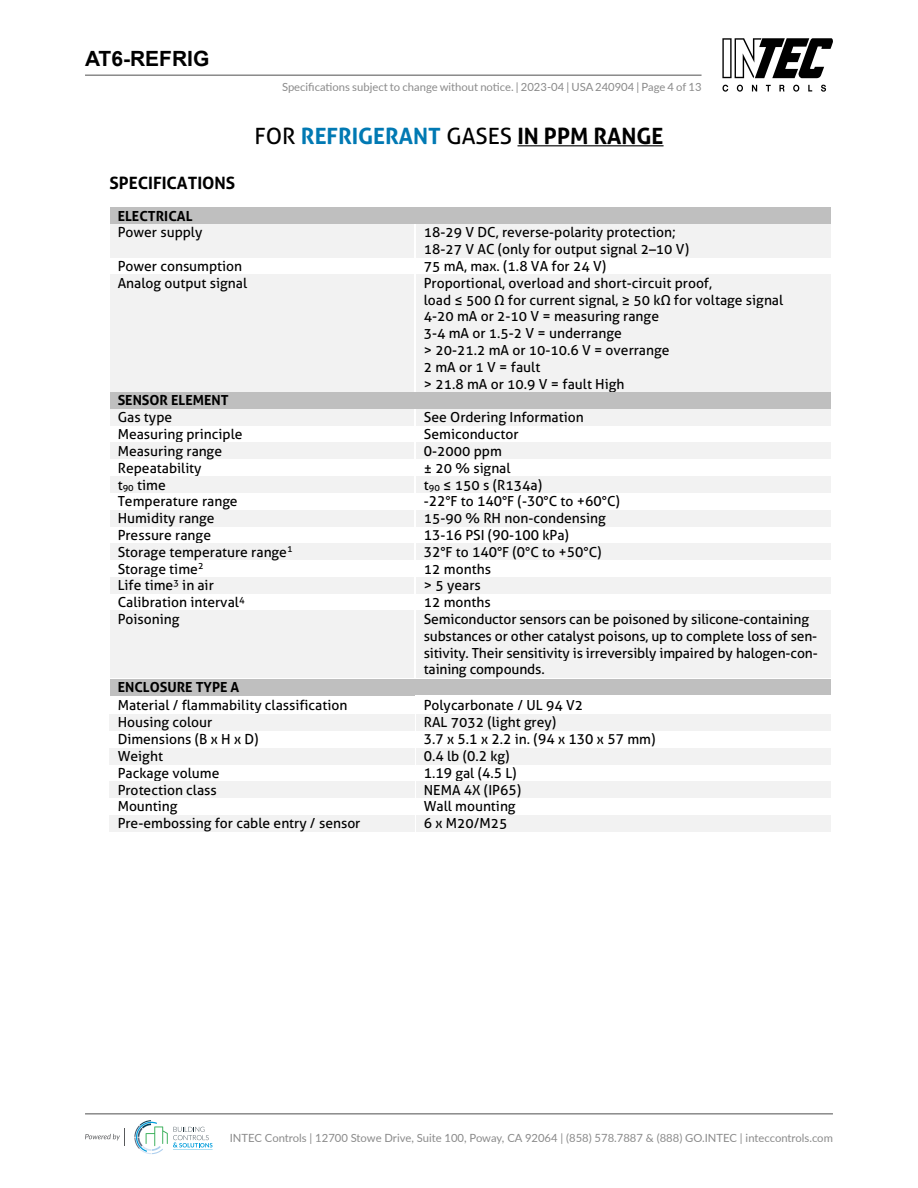
<style>
.page{position:relative;width:918px;height:1188px;background:#fff}
.page>*{position:absolute;margin:0;border:0;box-sizing:border-box;transform-origin:0 0}
.INTEC_P_Grep_Lato_8_5_auto{font:700 22.5px "Aller";color:#0179b3}
.t1{font:700 21px "Arial";color:#000}
.t2{font:700 16.95px "Aller";color:#000}
.t3{font:13.95px/16.8px "Aller";color:#000}
.t4{font:13.95px/16.8px "Aller";color:#000}
.t5{font:700 13.95px/16.8px "Aller";color:#000}
.t6{font:11.25px "Lato";color:#8a8a8a}
.s1{font-weight:700}
.s2{font-weight:400;color:#000}
.s3{color:#000}
.s4{font-style:inherit}
.s5{font-weight:400}
</style>
<div class="page">
<div style="left:110px;top:207px;width:721px;height:17px;background:#bfbfbf"></div>
<div style="left:110px;top:224px;width:305px;height:34px;background:#f2f2f2"></div>
<div style="left:416px;top:224px;width:415px;height:34px;background:#f2f2f2"></div>
<div style="left:110px;top:274px;width:305px;height:118px;background:#f2f2f2"></div>
<div style="left:416px;top:274px;width:415px;height:118px;background:#f2f2f2"></div>
<div style="left:110px;top:392px;width:721px;height:17px;background:#bfbfbf"></div>
<div style="left:110px;top:409px;width:305px;height:17px;background:#f2f2f2"></div>
<div style="left:416px;top:409px;width:415px;height:17px;background:#f2f2f2"></div>
<div style="left:110px;top:443px;width:305px;height:16px;background:#f2f2f2"></div>
<div style="left:416px;top:443px;width:415px;height:16px;background:#f2f2f2"></div>
<div style="left:110px;top:476px;width:305px;height:17px;background:#f2f2f2"></div>
<div style="left:416px;top:476px;width:415px;height:17px;background:#f2f2f2"></div>
<div style="left:110px;top:510px;width:305px;height:17px;background:#f2f2f2"></div>
<div style="left:416px;top:510px;width:415px;height:17px;background:#f2f2f2"></div>
<div style="left:110px;top:543px;width:305px;height:17px;background:#f2f2f2"></div>
<div style="left:416px;top:543px;width:415px;height:17px;background:#f2f2f2"></div>
<div style="left:110px;top:577px;width:305px;height:17px;background:#f2f2f2"></div>
<div style="left:416px;top:577px;width:415px;height:17px;background:#f2f2f2"></div>
<div style="left:110px;top:611px;width:305px;height:67px;background:#f2f2f2"></div>
<div style="left:416px;top:611px;width:415px;height:67px;background:#f2f2f2"></div>
<hr style="left:518px;top:145px;width:146px;height:1px;background:#000">
<div style="left:110px;top:679px;width:721px;height:17px;background:#bfbfbf"></div>
<div style="left:109px;top:714px;width:306px;height:17px;background:#f2f2f2"></div>
<div style="left:416px;top:714px;width:415px;height:17px;background:#f2f2f2"></div>
<div style="left:109px;top:748px;width:306px;height:16px;background:#f2f2f2"></div>
<div style="left:416px;top:748px;width:415px;height:16px;background:#f2f2f2"></div>
<div style="left:109px;top:781px;width:306px;height:17px;background:#f2f2f2"></div>
<div style="left:416px;top:781px;width:415px;height:17px;background:#f2f2f2"></div>
<div style="left:109px;top:815px;width:306px;height:17px;background:#f2f2f2"></div>
<div style="left:416px;top:815px;width:415px;height:17px;background:#f2f2f2"></div>
<svg style="left:722px;top:85px;width:6px;height:7px"></svg>
<svg style="left:737px;top:85px;width:6px;height:7px"></svg>
<svg style="left:752px;top:85px;width:5px;height:6px"></svg>
<svg style="left:766px;top:85px;width:5px;height:6px"></svg>
<svg style="left:779px;top:85px;width:6px;height:6px"></svg>
<svg style="left:793px;top:85px;width:6px;height:7px"></svg>
<svg style="left:808px;top:85px;width:4px;height:6px"></svg>
<svg style="left:821px;top:85px;width:5px;height:7px"></svg>
<svg style="left:722px;top:38px;width:111px;height:40px"></svg>
<hr style="left:85px;top:74px;width:617px;height:2px;background:#8a8a8a">
<hr style="left:85px;top:1113px;width:748px;height:2px;background:#8a8a8a">
<svg style="left:134px;top:1120px;width:79px;height:34px"></svg>
<svg style="left:85px;top:1129px;width:40px;height:17px"></svg>
<h2 class="t1" style="left:85px;top:44px;width:126px">AT6-REFRIG</h2>
<p class="t2" style="left:109px;top:173px;width:127px">SPECIFICATIONS</p>
<p class="t3" style="left:118px;top:207px;width:86px"><span class="s1">ELECTRICAL<br></span>Power supply</p>
<p class="t6" style="left:282px;top:79px;width:421px">Specifications subject to change without notice. | 2023-04 | USA 240904 | Page 4 of 13</p>
<p class="INTEC_P_Grep_Lato_8_5_auto" style="left:254px;top:122px;width:411px"><span class="s2">FOR</span> REFRIGERANT <span class="s2">GASES</span> <span class="s3">IN PPM RANGE</span></p>
<p class="t3" style="left:424px;top:224px;width:267px">18<span class="s4">-</span>29 V DC, reverse-polarity protection;<br>18<span class="s4">-</span>27 V AC (only for output signal 2–10 V)</p>
<p class="t3" style="left:118px;top:258px;width:126px">Power consumption</p>
<p class="t3" style="left:424px;top:258px;width:184px">75 mA, max. (1.8 VA for 24 V)</p>
<p class="t3" style="left:118px;top:274px;width:131px">Analog output signal</p>
<p class="t3" style="left:424px;top:274px;width:361px">Proportional, overload and short-circuit proof,<br>load ≤ 500 Ω for current signal, ≥ 50 kΩ for voltage signal 4<span class="s4">-</span>20 mA or 2<span class="s4">-</span>10 V = measuring range<br>3<span class="s4">-</span>4 mA or 1.5<span class="s4">-</span>2 V = underrange<br>&gt; 20<span class="s4">-</span>21.2 mA or 10<span class="s4">-</span>10.6 V = overrange<br>2 mA or 1 V = fault<br>&gt; 21.8 mA or 10.9 V = fault High</p>
<p class="t5" style="left:118px;top:392px;width:112px">SENSOR ELEMENT<br><span class="s5">Gas type</span></p>
<p class="t3" style="left:424px;top:409px;width:161px">See Ordering Information</p>
<p class="t3" style="left:118px;top:426px;width:126px">Measuring principle</p>
<p class="t3" style="left:424px;top:426px;width:96px">Semiconductor</p>
<p class="t3" style="left:118px;top:442px;width:106px">Measuring range</p>
<p class="t3" style="left:424px;top:442px;width:80px"><span class="s4">0-</span>2000 ppm</p>
<p class="t3" style="left:118px;top:459px;width:85px">Repeatability</p>
<p class="t3" style="left:424px;top:459px;width:88px">± 20 % signal</p>
<p class="t3" style="left:118px;top:476px;width:50px">t<sub>90</sub> time</p>
<p class="t3" style="left:424px;top:476px;width:120px">t<sub>90</sub> ≤ 150 s (R134a)</p>
<p class="t3" style="left:118px;top:493px;width:176px">Temperature range<br>Humidity range<br>Pressure range<br>Storage temperature range<sup>1<br></sup>Storage time<sup>2</sup></p>
<p class="t4" style="left:424px;top:493px;width:198px">-22°F to 140°F (-30°C to +60°C)<br><span class="s4">15</span>-<span class="s4">90 % RH non-condensing<br></span>13-16 PSI (90-100 kPa)<br>32°F to 140°F (0°C to +50°C)<br><span class="s4">12 months</span></p>
<p class="t3" style="left:118px;top:577px;width:98px">Life time<sup>3</sup> in air</p>
<p class="t3" style="left:424px;top:577px;width:59px">&gt; 5 years</p>
<p class="t3" style="left:118px;top:594px;width:128px">Calibration interval<sup>4</sup></p>
<p class="t3" style="left:424px;top:594px;width:69px">12 months</p>
<p class="t3" style="left:118px;top:611px;width:63px">Poisoning</p>
<p class="t3" style="left:424px;top:611px;width:395px">Semiconductor sensors can be poisoned by silicone-containing substances or other catalyst poisons, up to complete loss of sen&shy;sitivity. Their sensitivity is irreversibly impaired by halogen-con&shy;taining compounds.</p>
<p class="t3" style="left:118px;top:678px;width:96px;line-height:17.5px"><span class="s1">PHYSICAL<br></span>Housing type P</p>
<p class="t3" style="left:118px;top:678px;width:231px;line-height:17.5px"><span class="s1">ENCLOSURE TYPE A<br></span>Material / flammability classification</p>
<p class="t3" style="left:424px;top:696px;width:161px">Polycarbonate / UL 94 V2</p>
<p class="t3" style="left:517px;top:696px;width:58px">UL 94 V2</p>
<p class="t3" style="left:118px;top:714px;width:96px">Housing colour</p>
<p class="t3" style="left:424px;top:714px;width:134px">RAL 7032 (light grey)</p>
<p class="t3" style="left:118px;top:731px;width:142px">Dimensions (B x H x D)</p>
<p class="t4" style="left:424px;top:731px;width:233px">3.7 x 5.1 x 2.2 in. (94 x 130 x 57 mm)</p>
<p class="t3" style="left:118px;top:748px;width:47px">Weight</p>
<p class="t4" style="left:424px;top:748px;width:87px">0.4 lb (0.2 kg)</p>
<p class="t3" style="left:118px;top:764px;width:103px">Package volume</p>
<p class="t4" style="left:424px;top:764px;width:94px">1.19 gal (4.5 L)</p>
<p class="t3" style="left:118px;top:781px;width:101px">Protection class</p>
<p class="t4" style="left:424px;top:781px;width:99px">NEMA 4X (IP65)</p>
<p class="t3" style="left:118px;top:798px;width:61px">Mounting</p>
<p class="t3" style="left:424px;top:798px;width:93px">Wall mounting</p>
<p class="t3" style="left:118px;top:815px;width:244px">Pre-embossing for cable entry / sensor</p>
<p class="t3" style="left:424px;top:815px;width:85px">6 x M20/M25</p>
<p class="t3" style="left:199px;top:731px;width:39px">Ø x H)</p>
<p class="t4" style="left:435px;top:731px;width:164px;text-indent:-12px">0 94 x 0.87 in. (24 x 22 mm)<br>07 lb (30 g)</p>
<p class="t3" style="left:125px;top:764px;width:93px">rotection class</p>
<p class="t4" style="left:424px;top:764px;width:99px">NEMA 4X (IP65)</p>
<p class="t3" style="left:118px;top:781px;width:105px;line-height:17.2px">M unting<br>Wire connection<br><span class="s1">REGULATIONS</span></p>
<p class="t6" style="left:230px;top:1130px;width:605px">INTEC Controls | 12700 Stowe Drive, Suite 100, Poway, CA 92064 | (858) 578.7887 &amp; (888) GO.INTEC | inteccontrols.com</p>
</div>
